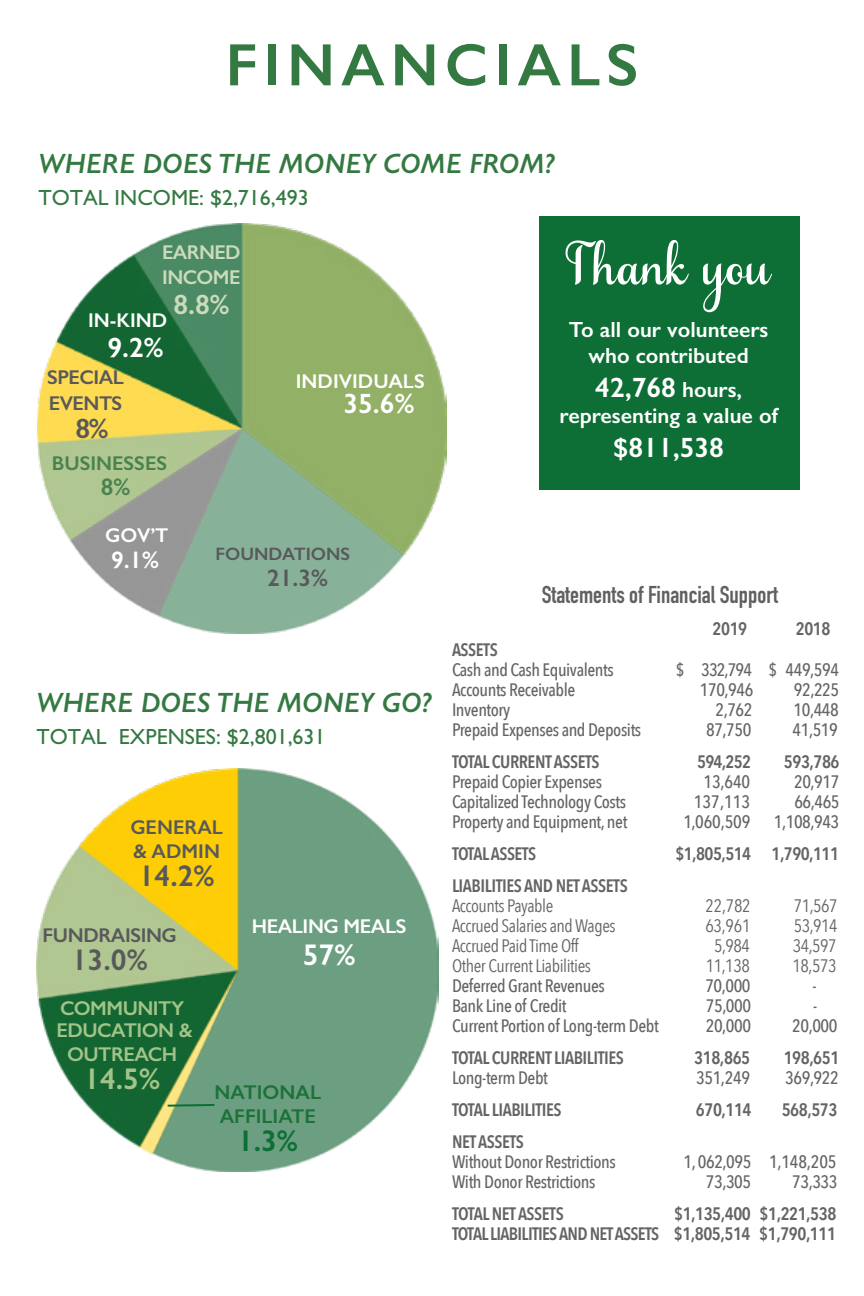
<style>
.page{position:relative;width:864px;height:1296px;background:#fff}
.page>*{position:absolute;margin:0;border:0;box-sizing:border-box;transform-origin:0 0}
.t1{font:700 72px "Samantha Upright";color:#fff}
.t2{font:600 60px "Gill Sans";letter-spacing:.1em;color:#347941}
.t3{font:600 30px "Gill Sans";color:#58595b}
.t4{font:600 30px "Gill Sans";color:#a3c489}
.t5{font:600 30px "Gill Sans";color:#0d6f35}
.t6{font:600 30px "Gill Sans";color:#fff}
.t7{font:italic 600 28px "Gill Sans";color:#347941}
.t8{font:600 28px "Gill Sans";color:#fff}
.t9{font:600 28px "Gill Sans";color:#ccdbbb}
.t10{font:600 28px "Gill Sans";color:#58595b}
.t11{font:700 24px "DIN Condensed";color:#5f6062}
.t12{font:600 24px "Gill Sans";color:#58595b}
.t13{font:600 24px "Gill Sans";color:#fff}
.t14{font:600 24px "Gill Sans";color:#49824f}
.t15{font:600 22px/26.4px "Gill Sans";color:#fff;text-align:center}
.t16{font:22px "Gill Sans";color:#347941}
.t17{font:600 20px/24px "Gill Sans";letter-spacing:-.025em;color:#a3c489;text-align:center}
.t18{font:600 20px/25.4px "Gill Sans";letter-spacing:-.02em;color:#58595b}
.t19{font:600 20px "Gill Sans";color:#fff}
.t20{font:600 20px/24px "Gill Sans";color:#1c7238}
.t21{font:600 20px/24px "Gill Sans";color:#58595b}
.t22{font:600 20px "Gill Sans";letter-spacing:-.02em;color:#fff}
.t23{font:600 20px/25.4px "Gill Sans";letter-spacing:-.03em;color:#ccdbbb}
.t24{font:600 20px "Gill Sans";color:#49824f}
.t25{font:500 18px "Avenir Next Condensed";letter-spacing:-.025em;color:#636466}
.t26{font:600 18px "Avenir Next Condensed";letter-spacing:-.025em;color:#636466}
.t27{font:18px "Avenir Next Condensed";letter-spacing:-.025em;color:#636466}
.t28{font:600 18px "Gill Sans";color:#58595b}
.s1{font-size:22px}
</style>
<div class="page">
<img style="left:37px;top:224px;width:410px;height:410px">
<div style="left:539px;top:216px;width:261px;height:274px;background:#0d6f35"></div>
<img style="left:36px;top:769px;width:402px;height:402px">
<svg style="left:166px;top:1103px;width:51px;height:5px"></svg>
<p class="t2" style="left:226px;top:29px;width:414px">FINANCIALS</p>
<p class="t7" style="left:38px;top:147px;width:517px">WHERE DOES THE MONEY COME FROM?</p>
<p class="t16" style="left:38px;top:185px;width:272px">TOTAL INCOME: $2,716,493</p>
<p class="t23" style="left:162px;top:239px;width:80px">EARNED<br>INCOME</p>
<p class="t9" style="left:173px;top:288px;width:58px">8.8%</p>
<p class="t19" style="left:88px;top:308px;width:81px">IN-KIND</p>
<p class="t8" style="left:108px;top:330px;width:58px">9.2%</p>
<p class="t18" style="left:47px;top:365px;width:78px">SPECIAL<br>EVENTS</p>
<p class="t10" style="left:75px;top:411px;width:34px">8%</p>
<p class="t24" style="left:52px;top:451px;width:117px">BUSINESSES</p>
<p class="t14" style="left:101px;top:473px;width:31px">8%</p>
<p class="t19" style="left:296px;top:369px;width:130px">INDIVIDUALS</p>
<p class="t8" style="left:343px;top:387px;width:72px">35.6%</p>
<p class="t19" style="left:105px;top:524px;width:65px">GOV’T</p>
<p class="t13" style="left:111px;top:545px;width:50px">9.1%</p>
<p class="t28" style="left:215px;top:543px;width:136px">FOUNDATIONS</p>
<p class="t12" style="left:267px;top:563px;width:62px">21.3%</p>
<p class="t7" style="left:37px;top:685px;width:396px">WHERE DOES THE MONEY GO?</p>
<p class="t16" style="left:37px;top:723px;width:290px">TOTAL EXPENSES: $2,801,631</p>
<p class="t21" style="left:130px;top:815px;width:94px">GENERAL &amp; ADMIN</p>
<p class="t3" style="left:139px;top:858px;width:77px">14.2%</p>
<p class="t18" style="left:43px;top:923px;width:136px">FUNDRAISING</p>
<p class="t3" style="left:72px;top:942px;width:77px">13.0%</p>
<p class="t22" style="left:252px;top:914px;width:156px">HEALING MEALS</p>
<p class="t6" style="left:303px;top:937px;width:54px">57%</p>
<p class="t17" style="left:60px;top:996px;width:126px">COMMUNITY</p>
<p class="t17" style="left:57px;top:1018px;width:138px">EDUCATION &amp;<br>OUTREACH</p>
<p class="t4" style="left:84px;top:1060px;width:77px">14.5%</p>
<p class="t20" style="left:215px;top:1080px;width:108px">NATIONAL<br>AFFILIATE</p>
<p class="t5" style="left:238px;top:1123px;width:62px">1.3%</p>
<p class="t1" style="left:566px;top:217px;width:206px">Thank you</p>
<p class="t15" style="left:569px;top:316px;width:201px">To all our volunteers who contributed</p>
<p class="t8" style="left:595px;top:371px;width:148px">42,768 <span class="s1">hours,</span></p>
<p class="t15" style="left:560px;top:403px;width:220px">representing a value of</p>
<p class="t8" style="left:613px;top:431px;width:112px">$811,538</p>
<p class="t11" style="left:542px;top:578px;width:238px">Statements of Financial Support</p>
<p class="t26" style="left:713px;top:613px;width:36px">2019</p>
<p class="t26" style="left:796px;top:613px;width:36px">2018</p>
<p class="t26" style="left:452px;top:634px;width:47px">ASSETS</p>
<p class="t25" style="left:452px;top:659px;width:163px">Cash and Cash Equivalents</p>
<p class="t25" style="left:676px;top:659px;width:165px">$ 332,794 $ 449,594</p>
<p class="t25" style="left:452px;top:679px;width:125px">Accounts Receivable</p>
<p class="t25" style="left:700px;top:679px;width:55px">170,946</p>
<p class="t25" style="left:794px;top:679px;width:47px">92,225</p>
<p class="t25" style="left:452px;top:699px;width:60px">Inventory</p>
<p class="t25" style="left:716px;top:699px;width:39px">2,762</p>
<p class="t25" style="left:794px;top:699px;width:47px">10,448</p>
<p class="t25" style="left:452px;top:719px;width:191px">Prepaid Expenses and Deposits</p>
<p class="t25" style="left:706px;top:719px;width:47px">87,750</p>
<p class="t25" style="left:793px;top:719px;width:47px">41,519</p>
<p class="t26" style="left:452px;top:746px;width:149px">TOTAL CURRENT ASSETS</p>
<p class="t26" style="left:697px;top:746px;width:56px">594,252</p>
<p class="t26" style="left:784px;top:746px;width:57px">593,786</p>
<p class="t25" style="left:452px;top:771px;width:152px">Prepaid Copier Expenses</p>
<p class="t25" style="left:704px;top:771px;width:48px">13,640</p>
<p class="t25" style="left:794px;top:771px;width:47px">20,917</p>
<p class="t25" style="left:452px;top:791px;width:176px">Capitalized Technology Costs</p>
<p class="t25" style="left:694px;top:791px;width:58px">137,113</p>
<p class="t25" style="left:794px;top:791px;width:47px">66,465</p>
<p class="t25" style="left:452px;top:811px;width:177px">Property and Equipment, net</p>
<p class="t25" style="left:683px;top:811px;width:68px">1,060,509</p>
<p class="t25" style="left:774px;top:811px;width:67px">1,108,943</p>
<p class="t26" style="left:452px;top:838px;width:86px">TOTAL ASSETS</p>
<p class="t26" style="left:675px;top:838px;width:165px">$1,805,514 1,790,111</p>
<p class="t26" style="left:452px;top:870px;width:177px">LIABILITIES AND NET ASSETS</p>
<p class="t27" style="left:452px;top:890px;width:103px">Accounts Payable</p>
<p class="t27" style="left:705px;top:890px;width:47px">22,782</p>
<p class="t27" style="left:794px;top:890px;width:45px">71,567</p>
<p class="t27" style="left:452px;top:910px;width:165px">Accrued Salaries and Wages</p>
<p class="t27" style="left:705px;top:910px;width:47px">63,961</p>
<p class="t27" style="left:794px;top:910px;width:45px">53,914</p>
<p class="t27" style="left:452px;top:930px;width:128px">Accrued Paid Time Off</p>
<p class="t27" style="left:714px;top:930px;width:37px">5,984</p>
<p class="t27" style="left:793px;top:930px;width:45px">34,597</p>
<p class="t27" style="left:452px;top:950px;width:141px">Other Current Liabilities</p>
<p class="t27" style="left:706px;top:950px;width:45px">11,138</p>
<p class="t27" style="left:793px;top:950px;width:45px">18,573</p>
<p class="t25" style="left:452px;top:975px;width:154px">Deferred Grant Revenues</p>
<p class="t25" style="left:705px;top:975px;width:47px">70,000</p>
<p class="t25" style="left:813px;top:975px;width:6px">-</p>
<p class="t25" style="left:452px;top:995px;width:116px">Bank Line of Credit</p>
<p class="t25" style="left:706px;top:995px;width:47px">75,000</p>
<p class="t25" style="left:813px;top:995px;width:6px">-</p>
<p class="t25" style="left:452px;top:1015px;width:208px">Current Portion of Long-term Debt</p>
<p class="t25" style="left:706px;top:1015px;width:47px">20,000</p>
<p class="t25" style="left:792px;top:1015px;width:47px">20,000</p>
<p class="t26" style="left:452px;top:1042px;width:174px">TOTAL CURRENT LIABILITIES</p>
<p class="t26" style="left:694px;top:1042px;width:58px">318,865</p>
<p class="t26" style="left:784px;top:1042px;width:57px">198,651</p>
<p class="t25" style="left:452px;top:1067px;width:97px">Long-term Debt</p>
<p class="t25" style="left:696px;top:1067px;width:55px">351,249</p>
<p class="t25" style="left:785px;top:1067px;width:55px">369,922</p>
<p class="t26" style="left:452px;top:1094px;width:111px">TOTAL LIABILITIES</p>
<p class="t26" style="left:696px;top:1094px;width:57px">670,114</p>
<p class="t26" style="left:782px;top:1094px;width:57px">568,573</p>
<p class="t26" style="left:452px;top:1126px;width:73px">NET ASSETS</p>
<p class="t25" style="left:452px;top:1151px;width:165px">Without Donor Restrictions</p>
<p class="t25" style="left:684px;top:1151px;width:154px">1, 062,095 1,148,205</p>
<p class="t25" style="left:452px;top:1171px;width:145px">With Donor Restrictions</p>
<p class="t25" style="left:706px;top:1171px;width:47px">73,305</p>
<p class="t25" style="left:792px;top:1171px;width:47px">73,333</p>
<p class="t26" style="left:452px;top:1198px;width:113px">TOTAL NET ASSETS</p>
<p class="t26" style="left:674px;top:1198px;width:164px">$1,135,400 $1,221,538</p>
<p class="t26" style="left:452px;top:1218px;width:386px">TOTAL LIABILITIES AND NET ASSETS $1,805,514 $1,790,111</p>
</div>
